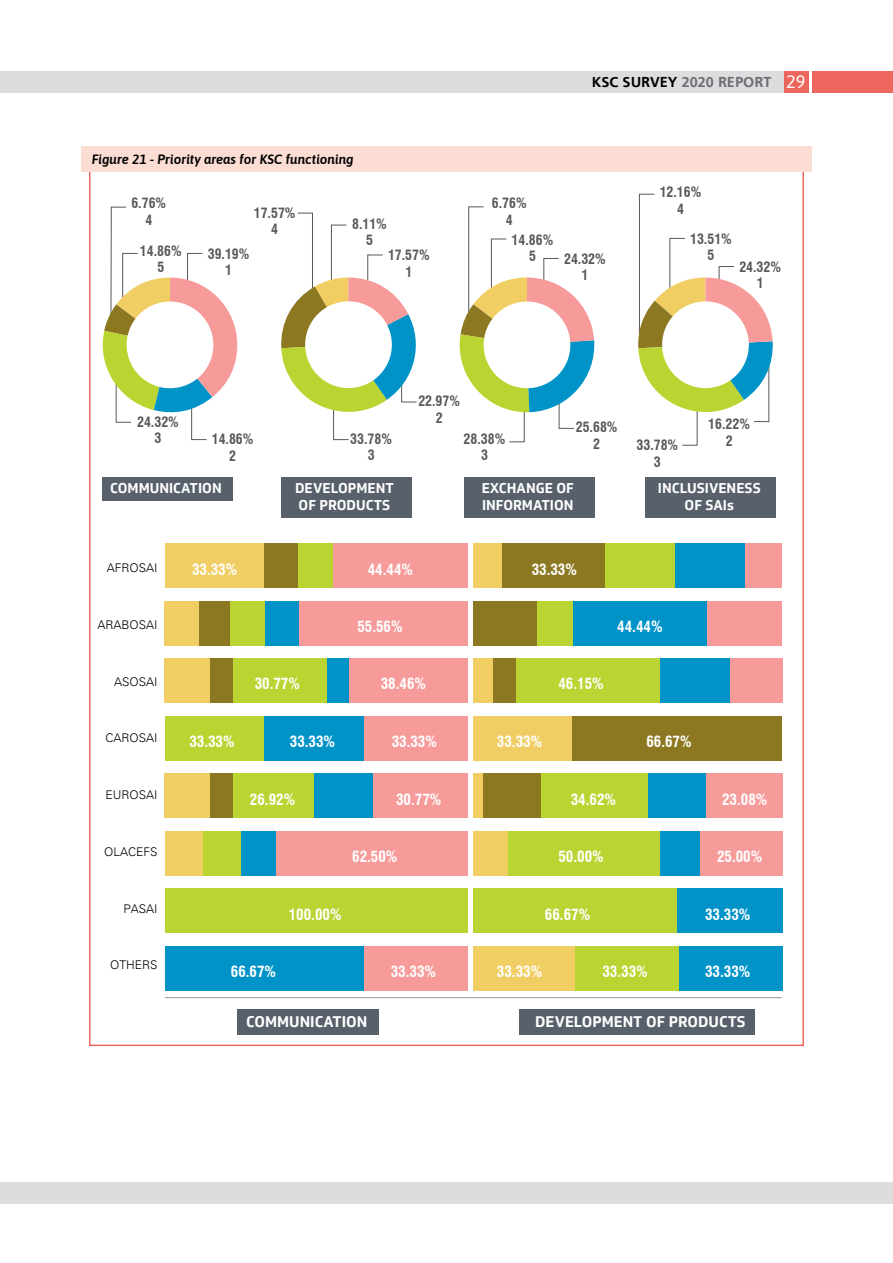
<style>
.page{position:relative;width:893px;height:1263px;background:#fff}
.page>*{position:absolute;margin:0;border:0;box-sizing:border-box;transform-origin:0 0}
.t1{font:700 condensed 15px "Swiss 721 BT";color:#fff}
.t2{font:700 15px "Soleto";color:#fff}
.t3{font:700 15px "Frugal Sans";color:#6d6e71}
.t4{font:700 condensed 13.8px/16.6px "Swiss 721 BT";color:#58595b;text-align:center}
.t5{font:700 13.8px/16.6px "Soleto";color:#fff}
.t6{font:italic 600 13.5px "Asap";color:#000}
.t7{font:300 12px "Univers";color:#000}
.s1{color:#000}
.s2{font-family:"Asap";font-weight:400;font-size:18px;color:#fff}
</style>
<div class="page">
<div style="left:0;top:1182px;width:893px;height:22px;background:#dcddde"></div>
<div style="left:769px;top:72px;width:40px;height:21px;background:#ec665d"></div>
<div style="left:812px;top:72px;width:81px;height:21px;background:#ec665d"></div>
<div style="left:0;top:72px;width:783px;height:21px;background:#dcddde"></div>
<div style="left:165px;top:946px;width:200px;height:44px;background:#0093c8"></div>
<div style="left:364px;top:946px;width:104px;height:44px;background:#f69b9a"></div>
<div style="left:473px;top:946px;width:103px;height:44px;background:#f1ce63"></div>
<div style="left:576px;top:946px;width:103px;height:44px;background:#bad532"></div>
<div style="left:679px;top:946px;width:103px;height:44px;background:#0093c8"></div>
<div style="left:165px;top:888px;width:303px;height:45px;background:#bad532"></div>
<div style="left:473px;top:888px;width:204px;height:45px;background:#bad532"></div>
<div style="left:677px;top:888px;width:105px;height:45px;background:#0093c8"></div>
<div style="left:165px;top:831px;width:38px;height:44px;background:#f1ce63"></div>
<div style="left:203px;top:831px;width:39px;height:44px;background:#bad532"></div>
<div style="left:242px;top:831px;width:34px;height:44px;background:#0093c8"></div>
<div style="left:276px;top:831px;width:192px;height:44px;background:#f69b9a"></div>
<div style="left:473px;top:831px;width:36px;height:44px;background:#f1ce63"></div>
<div style="left:509px;top:831px;width:151px;height:44px;background:#bad532"></div>
<div style="left:660px;top:831px;width:40px;height:44px;background:#0093c8"></div>
<div style="left:700px;top:831px;width:82px;height:44px;background:#f69b9a"></div>
<div style="left:165px;top:773px;width:46px;height:45px;background:#f1ce63"></div>
<div style="left:210px;top:773px;width:23px;height:45px;background:#8d7822"></div>
<div style="left:233px;top:773px;width:81px;height:45px;background:#bad532"></div>
<div style="left:314px;top:773px;width:59px;height:45px;background:#0093c8"></div>
<div style="left:373px;top:773px;width:95px;height:45px;background:#f69b9a"></div>
<div style="left:473px;top:773px;width:10px;height:45px;background:#f1ce63"></div>
<div style="left:483px;top:773px;width:59px;height:45px;background:#8d7822"></div>
<div style="left:542px;top:773px;width:106px;height:45px;background:#bad532"></div>
<div style="left:648px;top:773px;width:58px;height:45px;background:#0093c8"></div>
<div style="left:706px;top:773px;width:76px;height:45px;background:#f69b9a"></div>
<div style="left:165px;top:716px;width:99px;height:44px;background:#bad532"></div>
<div style="left:264px;top:716px;width:100px;height:44px;background:#0093c8"></div>
<div style="left:364px;top:716px;width:104px;height:44px;background:#f69b9a"></div>
<div style="left:473px;top:716px;width:100px;height:44px;background:#f1ce63"></div>
<div style="left:572px;top:716px;width:210px;height:44px;background:#8d7822"></div>
<div style="left:165px;top:658px;width:46px;height:45px;background:#f1ce63"></div>
<div style="left:210px;top:658px;width:23px;height:45px;background:#8d7822"></div>
<div style="left:233px;top:658px;width:94px;height:45px;background:#bad532"></div>
<div style="left:327px;top:658px;width:23px;height:45px;background:#0093c8"></div>
<div style="left:349px;top:658px;width:119px;height:45px;background:#f69b9a"></div>
<div style="left:473px;top:658px;width:19px;height:45px;background:#f1ce63"></div>
<div style="left:493px;top:658px;width:23px;height:45px;background:#8d7822"></div>
<div style="left:516px;top:658px;width:144px;height:45px;background:#bad532"></div>
<div style="left:660px;top:658px;width:70px;height:45px;background:#0093c8"></div>
<div style="left:730px;top:658px;width:52px;height:45px;background:#f69b9a"></div>
<div style="left:165px;top:601px;width:34px;height:44px;background:#f1ce63"></div>
<div style="left:199px;top:601px;width:31px;height:44px;background:#8d7822"></div>
<div style="left:230px;top:601px;width:35px;height:44px;background:#bad532"></div>
<div style="left:265px;top:601px;width:34px;height:44px;background:#0093c8"></div>
<div style="left:299px;top:601px;width:169px;height:44px;background:#f69b9a"></div>
<div style="left:473px;top:601px;width:64px;height:44px;background:#8d7822"></div>
<div style="left:537px;top:601px;width:36px;height:44px;background:#bad532"></div>
<div style="left:573px;top:601px;width:134px;height:44px;background:#0093c8"></div>
<div style="left:707px;top:601px;width:75px;height:44px;background:#f69b9a"></div>
<div style="left:744px;top:543px;width:38px;height:45px;background:#f69b9a"></div>
<div style="left:165px;top:543px;width:99px;height:45px;background:#f1ce63"></div>
<div style="left:264px;top:543px;width:35px;height:45px;background:#8d7822"></div>
<div style="left:299px;top:543px;width:34px;height:45px;background:#bad532"></div>
<div style="left:333px;top:543px;width:135px;height:45px;background:#f69b9a"></div>
<div style="left:473px;top:543px;width:30px;height:45px;background:#f1ce63"></div>
<div style="left:503px;top:543px;width:102px;height:45px;background:#8d7822"></div>
<div style="left:605px;top:543px;width:70px;height:45px;background:#bad532"></div>
<div style="left:675px;top:543px;width:70px;height:45px;background:#0093c8"></div>
<div style="left:102px;top:477px;width:131px;height:24px;background:#58606c"></div>
<div style="left:281px;top:477px;width:130px;height:41px;background:#58606c"></div>
<div style="left:464px;top:477px;width:131px;height:41px;background:#58606c"></div>
<div style="left:646px;top:477px;width:130px;height:41px;background:#58606c"></div>
<svg style="left:102px;top:206px;width:135px;height:234px"></svg>
<div style="left:127px;top:302px;width:86px;height:86px;background:#fff;border-radius:50%"></div>
<svg style="left:638px;top:193px;width:135px;height:253px"></svg>
<div style="left:662px;top:301px;width:87px;height:87px;background:#fff;border-radius:50%"></div>
<svg style="left:460px;top:206px;width:135px;height:236px"></svg>
<div style="left:484px;top:302px;width:86px;height:86px;background:#fff;border-radius:50%"></div>
<svg style="left:281px;top:212px;width:136px;height:228px"></svg>
<div style="left:305px;top:301px;width:87px;height:87px;background:#fff;border-radius:50%"></div>
<div style="left:238px;top:1009px;width:141px;height:26px;background:#58606c"></div>
<div style="left:520px;top:1009px;width:235px;height:26px;background:#58606c"></div>
<div style="left:81px;top:146px;width:731px;height:26px;background:#fbddd3"></div>
<hr style="left:165px;top:997px;width:617px;height:1px;background:#a2a1a1">
<p class="t6" style="left:92px;top:150px;width:263px">Figure 21 - Priority areas for KSC functioning</p>
<p class="t3" style="left:592px;top:74px;width:215px"><span class="s1">KSC SURVEY</span> 2020 REPORT <span class="s2">29</span></p>
<p class="t4" style="left:131px;top:195px;width:36px">6.76%<br>4</p>
<p class="t4" style="left:140px;top:242px;width:43px">14.86%<br>5</p>
<p class="t4" style="left:660px;top:184px;width:43px">12.16%<br>4</p>
<p class="t4" style="left:492px;top:195px;width:36px">6.76%<br>4</p>
<p class="t4" style="left:254px;top:204px;width:43px">17.57%<br>4</p>
<p class="t4" style="left:352px;top:215px;width:36px">8.11%<br>5</p>
<p class="t4" style="left:690px;top:230px;width:43px">13.51%<br>5</p>
<p class="t4" style="left:512px;top:231px;width:43px">14.86%<br>5</p>
<p class="t4" style="left:208px;top:245px;width:43px">39.19%<br>1</p>
<p class="t4" style="left:388px;top:247px;width:43px">17.57%<br>1</p>
<p class="t4" style="left:564px;top:250px;width:43px">24.32%<br>1</p>
<p class="t4" style="left:739px;top:258px;width:43px">24.32%<br>1</p>
<p class="t4" style="left:137px;top:413px;width:43px">24.32%<br>3</p>
<p class="t4" style="left:212px;top:431px;width:43px">14.86%<br>2</p>
<p class="t4" style="left:350px;top:430px;width:43px">33.78%<br>3</p>
<p class="t4" style="left:418px;top:393px;width:43px">22.97%<br>2</p>
<p class="t4" style="left:464px;top:430px;width:43px">28.38%<br>3</p>
<p class="t4" style="left:576px;top:419px;width:43px">25.68%<br>2</p>
<p class="t4" style="left:636px;top:437px;width:43px">33.78%<br>3</p>
<p class="t4" style="left:708px;top:416px;width:43px">16.22%<br>2</p>
<p class="t5" style="left:110px;top:480px;width:113px">COMMUNICATION</p>
<p class="t5" style="left:295px;top:480px;width:100px">DEVELOPMENT<br>OF PRODUCTS</p>
<p class="t5" style="left:482px;top:480px;width:94px">EXCHANGE OF<br>INFORMATION</p>
<p class="t5" style="left:658px;top:480px;width:104px;text-align:center">INCLUSIVENESS<br>OF SAIs</p>
<p class="t7" style="left:107px;top:560px;width:52px">AFROSAI</p>
<p class="t1" style="left:192px;top:560px;width:47px">33.33%</p>
<p class="t1" style="left:368px;top:560px;width:47px">44.44%</p>
<p class="t1" style="left:532px;top:560px;width:47px">33.33%</p>
<p class="t7" style="left:98px;top:617px;width:62px">ARABOSAI</p>
<p class="t1" style="left:357px;top:618px;width:47px">55.56%</p>
<p class="t1" style="left:617px;top:618px;width:47px">44.44%</p>
<p class="t7" style="left:114px;top:674px;width:45px">ASOSAI</p>
<p class="t1" style="left:255px;top:675px;width:47px">30.77%</p>
<p class="t1" style="left:381px;top:675px;width:47px">38.46%</p>
<p class="t1" style="left:558px;top:675px;width:47px">46.15%</p>
<p class="t7" style="left:106px;top:731px;width:54px">CAROSAI</p>
<p class="t1" style="left:189px;top:733px;width:47px">33.33%</p>
<p class="t1" style="left:290px;top:733px;width:47px">33.33%</p>
<p class="t1" style="left:392px;top:733px;width:47px">33.33%</p>
<p class="t1" style="left:497px;top:733px;width:47px">33.33%</p>
<p class="t1" style="left:646px;top:733px;width:47px">66.67%</p>
<p class="t7" style="left:106px;top:788px;width:54px">EUROSAI</p>
<p class="t1" style="left:250px;top:790px;width:47px">26.92%</p>
<p class="t1" style="left:396px;top:790px;width:47px">30.77%</p>
<p class="t1" style="left:571px;top:790px;width:47px">34.62%</p>
<p class="t1" style="left:722px;top:790px;width:47px">23.08%</p>
<p class="t7" style="left:104px;top:844px;width:55px">OLACEFS</p>
<p class="t1" style="left:352px;top:848px;width:47px">62.50%</p>
<p class="t1" style="left:558px;top:848px;width:47px">50.00%</p>
<p class="t1" style="left:717px;top:848px;width:47px">25.00%</p>
<p class="t7" style="left:124px;top:901px;width:36px">PASAI</p>
<p class="t1" style="left:289px;top:905px;width:54px">100.00%</p>
<p class="t1" style="left:545px;top:905px;width:47px">66.67%</p>
<p class="t1" style="left:705px;top:905px;width:47px">33.33%</p>
<p class="t7" style="left:110px;top:958px;width:49px">OTHERS</p>
<p class="t1" style="left:231px;top:963px;width:47px">66.67%</p>
<p class="t1" style="left:391px;top:963px;width:47px">33.33%</p>
<p class="t1" style="left:497px;top:963px;width:47px">33.33%</p>
<p class="t1" style="left:602px;top:963px;width:47px">33.33%</p>
<p class="t1" style="left:705px;top:963px;width:47px">33.33%</p>
<p class="t2" style="left:246px;top:1012px;width:123px">COMMUNICATION</p>
<p class="t2" style="left:535px;top:1012px;width:212px">DEVELOPMENT OF PRODUCTS</p>
</div>
